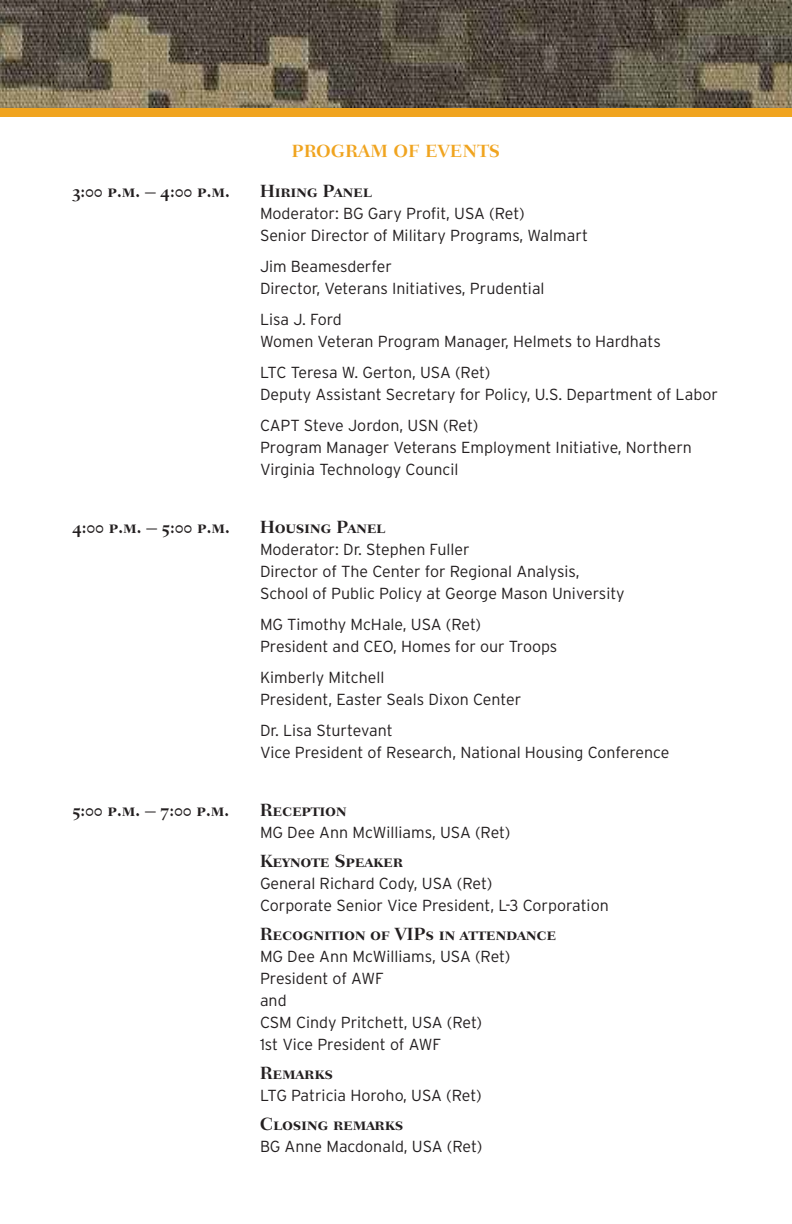
<style>
.page{position:relative;width:792px;height:1224px;background:#fff}
.page>*{position:absolute;margin:0;border:0;box-sizing:border-box;transform-origin:0 0}
.t1{font:700 18px "Fairfield LT Std";letter-spacing:-.02em;color:#231f20}
.t2{font:700 18px "Fairfield LT Std";color:#f0a41f}
.t3{font:300 16px/22px "Interstate";color:#231f20}
</style>
<div class="page">
<img style="left:0;top:0;width:792px;height:108px">
<div style="left:0;top:108px;width:792px;height:9px;background:#f0a41f"></div>
<p class="t2" style="left:292px;top:141px;width:210px">PROGRAM OF EVENTS</p>
<p class="t1" style="left:72px;top:181px;width:160px">3:00 p.m. – 4:00 p.m.</p>
<p class="t1" style="left:260px;top:181px;width:114px">Hiring Panel</p>
<p class="t3" style="left:260px;top:202px;width:330px">Moderator: BG Gary Profit, USA (Ret)<br>Senior Director of Military Programs, Walmart</p>
<p class="t3" style="left:260px;top:255px;width:286px">Jim Beamesderfer<br>Director, Veterans Initiatives, Prudential</p>
<p class="t3" style="left:260px;top:308px;width:402px">Lisa J. Ford<br>Women Veteran Program Manager, Helmets to Hardhats</p>
<p class="t3" style="left:260px;top:361px;width:459px">LTC Teresa W. Gerton, USA (Ret)<br>Deputy Assistant Secretary for Policy, U.S. Department of Labor</p>
<p class="t3" style="left:260px;top:414px;width:433px">CAPT Steve Jordon, USN (Ret)<br>Program Manager Veterans Employment Initiative, Northern<br>Virginia Technology Council</p>
<p class="t1" style="left:72px;top:517px;width:160px">4:00 p.m. – 5:00 p.m.</p>
<p class="t1" style="left:260px;top:517px;width:127px">Housing Panel</p>
<p class="t3" style="left:260px;top:538px;width:366px">Moderator: Dr. Stephen Fuller<br>Director of The Center for Regional Analysis,<br>School of Public Policy at George Mason University</p>
<p class="t3" style="left:260px;top:613px;width:299px">MG Timothy McHale, USA (Ret)<br>President and CEO, Homes for our Troops</p>
<p class="t3" style="left:260px;top:666px;width:263px">Kimberly Mitchell<br>President, Easter Seals Dixon Center</p>
<p class="t3" style="left:260px;top:719px;width:411px">Dr. Lisa Sturtevant<br>Vice President of Research, National Housing Conference</p>
<p class="t1" style="left:72px;top:800px;width:159px">5:00 p.m. – 7:00 p.m.</p>
<p class="t1" style="left:260px;top:800px;width:88px">Reception</p>
<p class="t3" style="left:260px;top:821px;width:252px">MG Dee Ann McWilliams, USA (Ret)</p>
<p class="t1" style="left:260px;top:851px;width:145px">Keynote Speaker</p>
<p class="t3" style="left:260px;top:872px;width:350px">General Richard Cody, USA (Ret)<br>Corporate Senior Vice President, L-3 Corporation</p>
<p class="t1" style="left:260px;top:924px;width:298px">Recognition of VIPs in attendance</p>
<p class="t3" style="left:260px;top:945px;width:252px">MG Dee Ann McWilliams, USA (Ret)<br>President of AWF<br>and<br>CSM Cindy Pritchett, USA (Ret)<br>1st Vice President of AWF</p>
<p class="t1" style="left:260px;top:1063px;width:75px">Remarks</p>
<p class="t3" style="left:260px;top:1084px;width:223px">LTG Patricia Horoho, USA (Ret)</p>
<p class="t1" style="left:260px;top:1114px;width:145px">Closing remarks</p>
<p class="t3" style="left:260px;top:1135px;width:224px">BG Anne Macdonald, USA (Ret)</p>
</div>
